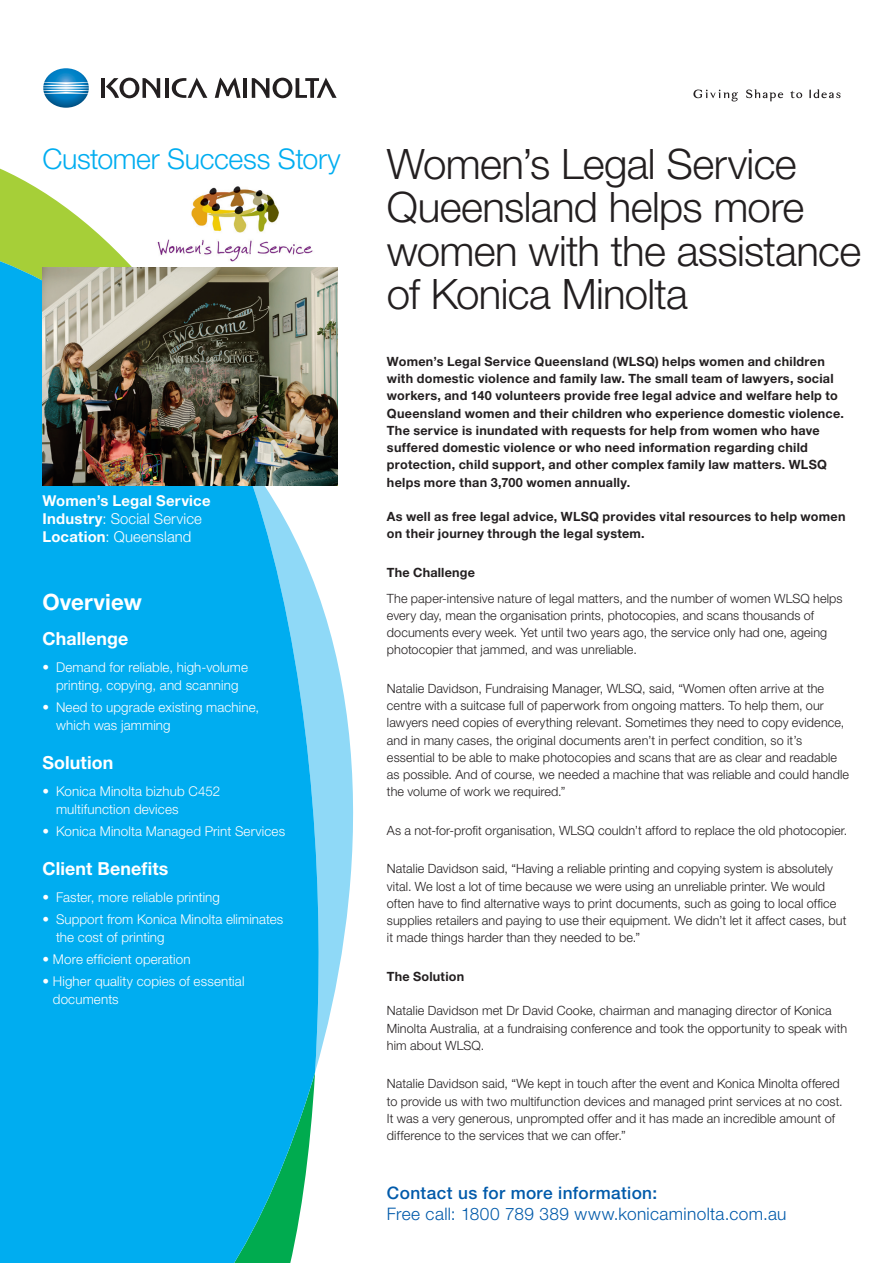
<style>
.page{position:relative;width:893px;height:1263px;background:#fff}
.page>*{position:absolute;margin:0;border:0;box-sizing:border-box;transform-origin:0 0}
.t1{font:300 42px/43.5px "Helvetica Neue LT Std";letter-spacing:-.015em;color:#231f20}
.t2{font:300 28.5px "Helvetica Neue LT Std";letter-spacing:-.015em;color:#00adf0}
.t3{font:700 22.5px "Helvetica Neue LT Std";letter-spacing:.005em;color:#fff}
.t4{font:700 18px "Helvetica Neue LT Std";letter-spacing:.005em;color:#fff}
.t5{font:300 17.25px "Helvetica Neue LT Std";letter-spacing:.02em;color:#015aaa}
.t6{font:500 17.25px "Helvetica Neue LT Std";letter-spacing:.02em;color:#015aaa}
.t7{font:700 15px/18px "Helvetica Neue LT Std";letter-spacing:.015em;color:#fff}
.t8{font:300 13.5px/18px "Helvetica Neue LT Std";letter-spacing:.01em;color:#fff}
.t9{font:300 12.75px/17.2px "Helvetica Neue LT Std";letter-spacing:.01em;color:#231f20}
.t10{font:700 12.75px/17.2px "Helvetica Neue LT Std";letter-spacing:.02em;color:#231f20}
.s1{font-weight:300}
</style>
<div class="page">
<svg style="left:322px;top:453px;width:32px;height:594px;fill:#8fd9f7"></svg>
<svg style="left:0;top:168px;width:100px;height:67px;fill:#a6cf38"></svg>
<svg style="left:0;top:235px;width:322px;height:1028px;background:#0fb1ea"></svg>
<img style="left:42px;top:268px;width:295px;height:217px">
<img style="left:43px;top:68px;width:46px;height:40px">
<hr style="left:101px;top:78px;width:3px;height:20px;background:#231f20">
<hr style="left:165px;top:78px;width:3px;height:20px;background:#231f20">
<hr style="left:243px;top:78px;width:4px;height:20px;background:#231f20">
<svg style="left:172px;top:78px;width:35px;height:20px"></svg>
<svg style="left:106px;top:78px;width:54px;height:20px"></svg>
<svg style="left:252px;top:78px;width:85px;height:20px"></svg>
<svg style="left:215px;top:77px;width:26px;height:21px"></svg>
<svg style="left:746px;top:89px;width:37px;height:12px"></svg>
<svg style="left:809px;top:89px;width:31px;height:9px"></svg>
<svg style="left:693px;top:90px;width:45px;height:11px"></svg>
<svg style="left:790px;top:91px;width:12px;height:7px"></svg>
<img style="left:150px;top:186px;width:170px;height:75px">
<h2 class="t2" style="left:43px;top:142px;width:300px">Customer Success Story</h2>
<p class="t7" style="left:43px;top:492px;width:170px">Women’s Legal Service<br>Industry<span class="s1">: Social Service<br></span>Location<span class="s1">: Queensland</span></p>
<h3 class="t3" style="left:43px;top:588px;width:101px">Overview</h3>
<h3 class="t4" style="left:43px;top:628px;width:87px">Challenge</h3>
<p class="t8" style="left:43px;top:657px;width:207px;text-align:center">• Demand for reliable, high-volume printing, copying, and scanning</p>
<p class="t8" style="left:56px;top:698px;width:205px;text-indent:-13px">• Need to upgrade existing machine, which was jamming</p>
<h3 class="t4" style="left:43px;top:752px;width:72px">Solution</h3>
<p class="t8" style="left:56px;top:782px;width:166px;text-indent:-13px">• Konica Minolta bizhub C452 multifunction devices</p>
<p class="t8" style="left:43px;top:822px;width:244px">• Konica Minolta Managed Print Services</p>
<h3 class="t4" style="left:43px;top:858px;width:127px">Client Benefits</h3>
<p class="t8" style="left:43px;top:888px;width:179px">• Faster, more reliable printing</p>
<p class="t8" style="left:56px;top:910px;width:229px;text-indent:-13px">• Support from Konica Minolta eliminates the cost of printing</p>
<p class="t8" style="left:43px;top:950px;width:150px">• More efficient operation</p>
<p class="t8" style="left:53px;top:972px;width:193px;text-indent:-10px">• Higher quality copies of essential documents</p>
<h1 class="t1" style="left:387px;top:141px;width:476px">Women’s Legal Service<br>Queensland helps more women with the assistance of Konica Minolta</h1>
<p class="t10" style="left:387px;top:352px;width:459px">Women’s Legal Service Queensland (WLSQ) helps women and children with domestic violence and family law. The small team of lawyers, social workers, and 140 volunteers provide free legal advice and welfare help to Queensland women and their children who experience domestic violence.<br>The service is inundated with requests for help from women who have suffered domestic violence or who need information regarding child protection, child support, and other complex family law matters. WLSQ helps more than 3,700 women annually.</p>
<p class="t10" style="left:387px;top:508px;width:460px">As well as free legal advice, WLSQ provides vital resources to help women on their journey through the legal system.</p>
<p class="t10" style="left:387px;top:563px;width:90px">The Challenge</p>
<p class="t9" style="left:387px;top:589px;width:457px">The paper-intensive nature of legal matters, and the number of women WLSQ helps every day, mean the organisation prints, photocopies, and scans thousands of documents every week. Yet until two years ago, the service only had one, ageing photocopier that jammed, and was unreliable.</p>
<p class="t9" style="left:387px;top:679px;width:464px">Natalie Davidson, Fundraising Manager, WLSQ, said, “Women often arrive at the centre with a suitcase full of paperwork from ongoing matters. To help them, our lawyers need copies of everything relevant. Sometimes they need to copy evidence, and in many cases, the original documents aren’t in perfect condition, so it’s essential to be able to make photocopies and scans that are as clear and readable as possible. And of course, we needed a machine that was reliable and could handle the volume of work we required.”</p>
<p class="t9" style="left:387px;top:821px;width:462px">As a not-for-profit organisation, WLSQ couldn’t afford to replace the old photocopier.</p>
<p class="t9" style="left:387px;top:860px;width:461px">Natalie Davidson said, “Having a reliable printing and copying system is absolutely vital. We lost a lot of time because we were using an unreliable printer. We would often have to find alternative ways to print documents, such as going to local office supplies retailers and paying to use their equipment. We didn’t let it affect cases, but it made things harder than they needed to be.”</p>
<p class="t10" style="left:387px;top:967px;width:79px">The Solution</p>
<p class="t9" style="left:387px;top:1002px;width:462px">Natalie Davidson met Dr David Cooke, chairman and managing director of Konica<br>Minolta Australia, at a fundraising conference and took the opportunity to speak with him about WLSQ.</p>
<p class="t9" style="left:387px;top:1075px;width:457px">Natalie Davidson said, “We kept in touch after the event and Konica Minolta offered to provide us with two multifunction devices and managed print services at no cost.<br>It was a very generous, unprompted offer and it has made an incredible amount of difference to the services that we can offer.”</p>
<h3 class="t6" style="left:387px;top:1182px;width:272px">Contact us for more information:</h3>
<h3 class="t5" style="left:387px;top:1203px;width:401px">Free call: 1800 789 389 www.konicaminolta.com.au</h3>
</div>
